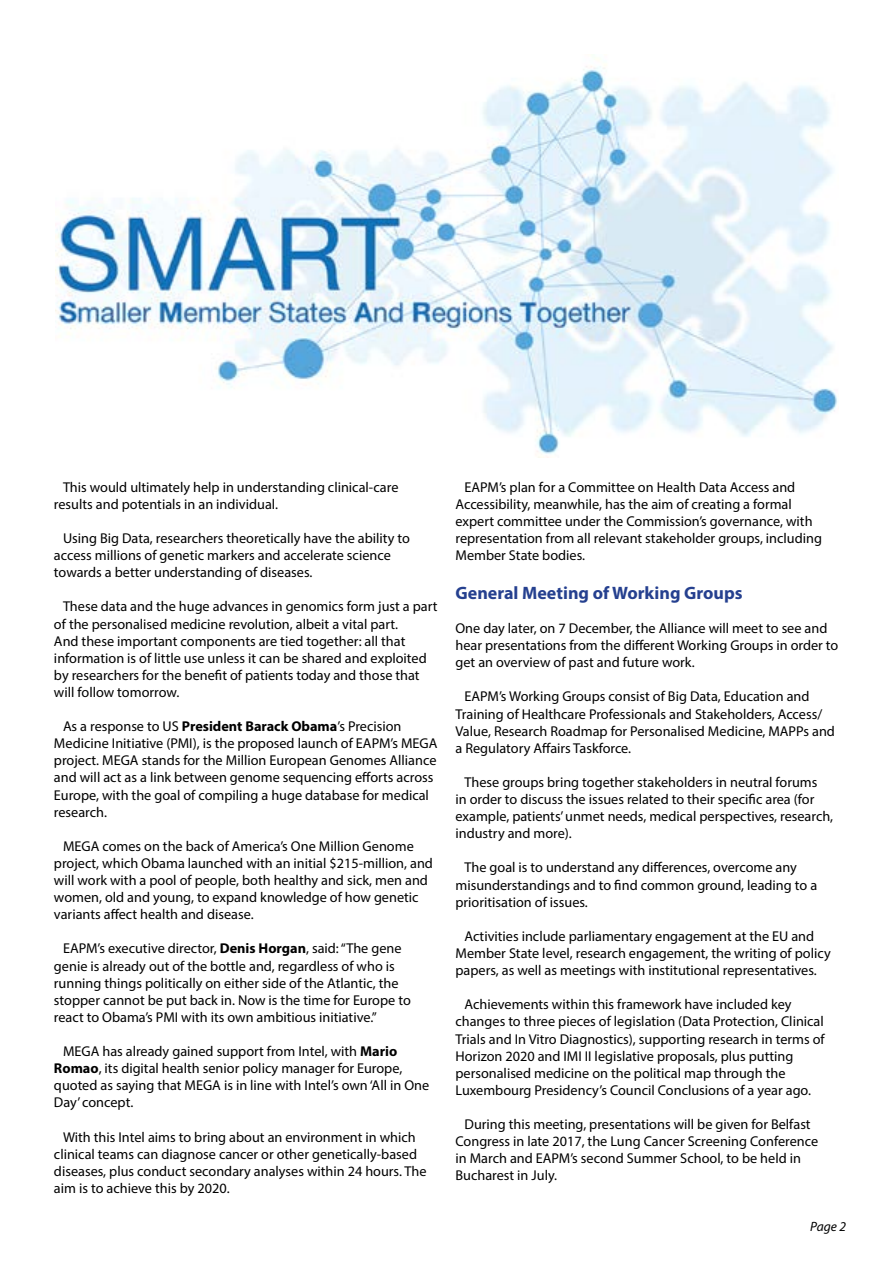
<style>
.page{position:relative;width:893px;height:1263px;background:#fff}
.page>*{position:absolute;margin:0;border:0;box-sizing:border-box;transform-origin:0 0}
.t1{font:700 18px "Myriad Pro";color:#25408f}
.t2{font:14.25px/17.1px "Myriad Pro";color:#000}
.t3{font:italic 13.5px "Myriad Pro";color:#000}
.s1{font-weight:700}
</style>
<div class="page">
<img style="left:55px;top:58px;width:783px;height:400px">
<p class="t2" style="left:54px;top:478px;width:346px;text-indent:9px">This would ultimately help in understanding clinical-care results and potentials in an individual.</p>
<p class="t2" style="left:54px;top:529px;width:357px;text-indent:9px">Using Big Data, researchers theoretically have the ability to access millions of genetic markers and accelerate science towards a better understanding of diseases.</p>
<p class="t2" style="left:54px;top:598px;width:385px;text-indent:9px">These data and the huge advances in genomics form just a part of the personalised medicine revolution, albeit a vital part.<br>And these important components are tied together: all that information is of little use unless it can be shared and exploited by researchers for the benefit of patients today and those that will follow tomorrow.</p>
<p class="t2" style="left:54px;top:718px;width:385px;text-indent:9px">As a response to US <span class="s1">President Barack Obama</span>’s Precision Medicine Initiative (PMI), is the proposed launch of EAPM’s MEGA project. MEGA stands for the Million European Genomes Alliance and will act as a link between genome sequencing efforts across Europe, with the goal of compiling a huge database for medical research.</p>
<p class="t2" style="left:54px;top:837px;width:380px;text-indent:9px">MEGA comes on the back of America’s One Million Genome project, which Obama launched with an initial $215-million, and will work with a pool of people, both healthy and sick, men and women, old and young, to expand knowledge of how genetic variants affect health and disease.</p>
<p class="t2" style="left:54px;top:940px;width:358px;text-indent:9px">EAPM’s executive director, <span class="s1">Denis Horgan</span>, said: “The gene genie is already out of the bottle and, regardless of who is running things politically on either side of the Atlantic, the stopper cannot be put back in. Now is the time for Europe to react to Obama’s PMI with its own ambitious initiative.”</p>
<p class="t2" style="left:54px;top:1042px;width:377px;text-indent:9px">MEGA has already gained support from Intel, with <span class="s1">Mario Romao</span>, its digital health senior policy manager for Europe, quoted as saying that MEGA is in line with Intel’s own ‘All in One Day’ concept.</p>
<p class="t2" style="left:54px;top:1128px;width:374px;text-indent:9px">With this Intel aims to bring about an environment in which clinical teams can diagnose cancer or other genetically-based diseases, plus conduct secondary analyses within 24 hours. The aim is to achieve this by 2020.</p>
<p class="t2" style="left:455px;top:478px;width:368px;text-indent:9px">EAPM’s plan for a Committee on Health Data Access and Accessibility, meanwhile, has the aim of creating a formal expert committee under the Commission’s governance, with representation from all relevant stakeholder groups, including Member State bodies.</p>
<p class="t1" style="left:455px;top:581px;width:289px">General Meeting of Working Groups</p>
<p class="t2" style="left:455px;top:619px;width:384px">One day later, on 7 December, the Alliance will meet to see and hear presentations from the different Working Groups in order to get an overview of past and future work.</p>
<p class="t2" style="left:455px;top:688px;width:381px;text-indent:9px">EAPM’s Working Groups consist of Big Data, Education and Training of Healthcare Professionals and Stakeholders, Access/ Value, Research Roadmap for Personalised Medicine, MAPPs and a Regulatory Affairs Taskforce.</p>
<p class="t2" style="left:455px;top:773px;width:379px;text-indent:9px">These groups bring together stakeholders in neutral forums<br>in order to discuss the issues related to their specific area (for example, patients’ unmet needs, medical perspectives, research, industry and more).</p>
<p class="t2" style="left:455px;top:859px;width:363px;text-indent:9px">The goal is to understand any differences, overcome any misunderstandings and to find common ground, leading to a prioritisation of issues.</p>
<p class="t2" style="left:455px;top:927px;width:377px;text-indent:9px">Activities include parliamentary engagement at the EU and<br>Member State level, research engagement, the writing of policy papers, as well as meetings with institutional representatives.</p>
<p class="t2" style="left:455px;top:996px;width:371px;text-indent:9px">Achievements within this framework have included key changes to three pieces of legislation (Data Protection, Clinical Trials and In Vitro Diagnostics), supporting research in terms of Horizon 2020 and IMI II legislative proposals, plus putting personalised medicine on the political map through the Luxembourg Presidency’s Council Conclusions of a year ago.</p>
<p class="t2" style="left:455px;top:1115px;width:364px;text-indent:9px">During this meeting, presentations will be given for Belfast Congress in late 2017, the Lung Cancer Screening Conference in March and EAPM’s second Summer School, to be held in Bucharest in July.</p>
<p class="t3" style="left:810px;top:1218px;width:37px">Page 2</p>
</div>
